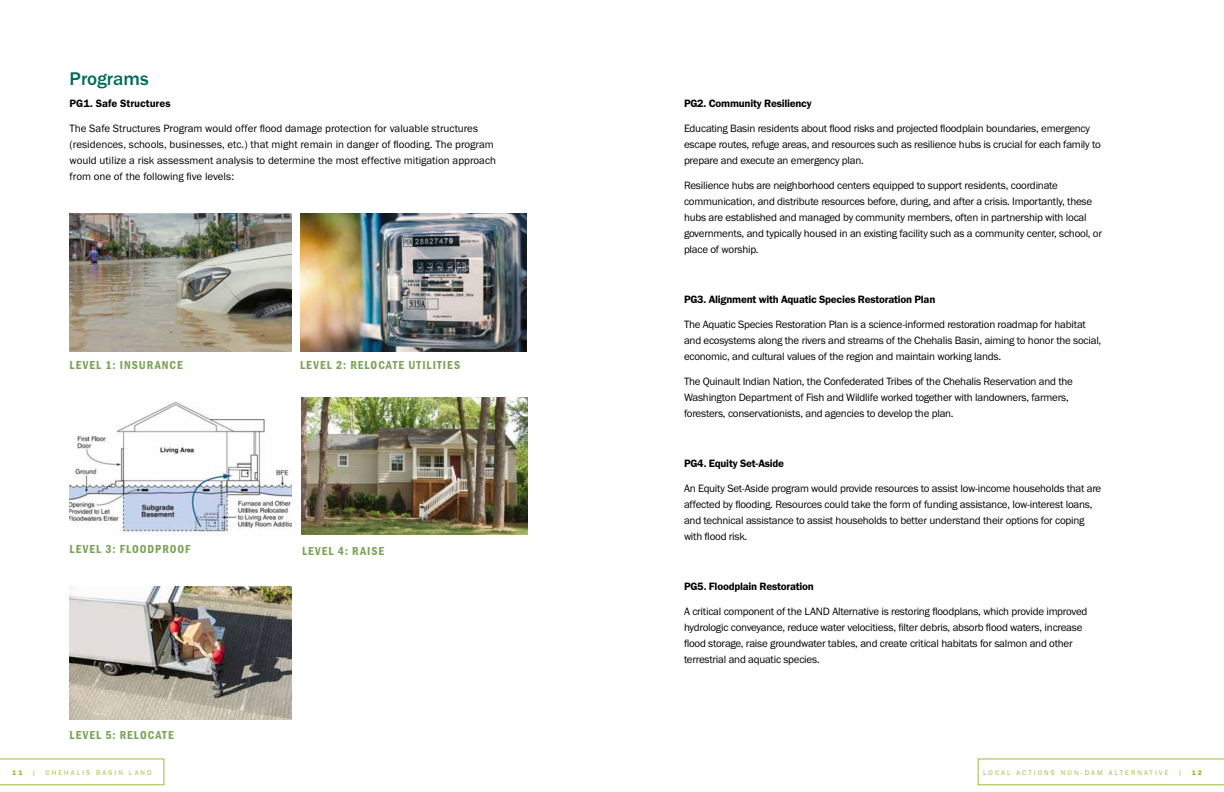
<style>
.page{position:relative;width:1224px;height:792px;background:#fff}
.page>*{position:absolute;margin:0;border:0;box-sizing:border-box;transform-origin:0 0}
.t1{font:500 19px "Franklin Gothic URW";color:#006a59}
.t2{font:12px "Franklin Gothic URW Con Dem";letter-spacing:.08em;color:#7aa357}
.t3{font:11px/16px "Franklin Gothic URW Boo";letter-spacing:-.02em;color:#000}
.t4{font:11px/16px "Franklin Gothic URW Boo";color:#000}
.t5{font:11px "Franklin Gothic URW Dem";letter-spacing:-.02em;color:#000}
.t6{font:11px "Franklin Gothic URW Dem";color:#000}
.t7{font:7px "Franklin Gothic URW Boo";letter-spacing:.3em;color:#9bbd35}
.t8{font:7px "Franklin Gothic URW Hea";color:#9bbd35}
</style>
<div class="page">
<svg style="left:0;top:759px;width:164px;height:26px"></svg>
<svg style="left:978px;top:759px;width:246px;height:26px"></svg>
<img style="left:70px;top:214px;width:222px;height:137px">
<img style="left:300px;top:214px;width:226px;height:137px">
<img style="left:70px;top:401px;width:222px;height:134px">
<img style="left:70px;top:587px;width:222px;height:132px">
<img style="left:301px;top:398px;width:226px;height:137px">
<h1 class="t1" style="left:70px;top:67px;width:81px">Programs</h1>
<p class="t6" style="left:70px;top:97px;width:102px">PG1. Safe Structures</p>
<p class="t4" style="left:70px;top:120px;width:428px">The Safe Structures Program would offer flood damage protection for valuable structures (residences, schools, businesses, etc.) that might remain in danger of flooding. The program would utilize a risk assessment analysis to determine the most effective mitigation approach from one of the following five levels:</p>
<p class="t2" style="left:70px;top:357px;width:115px">LEVEL 1: INSURANCE</p>
<p class="t2" style="left:300px;top:357px;width:161px">LEVEL 2: RELOCATE UTILITIES</p>
<p class="t2" style="left:70px;top:541px;width:122px">LEVEL 3: FLOODPROOF</p>
<p class="t2" style="left:302px;top:543px;width:84px">LEVEL 4: RAISE</p>
<p class="t2" style="left:70px;top:727px;width:106px">LEVEL 5: RELOCATE</p>
<p class="t5" style="left:684px;top:97px;width:129px">PG2. Community Resiliency</p>
<p class="t3" style="left:684px;top:120px;width:418px">Educating Basin residents about flood risks and projected floodplain boundaries, emergency escape routes, refuge areas, and resources such as resilience hubs is crucial for each family to prepare and execute an emergency plan.</p>
<p class="t3" style="left:684px;top:177px;width:420px">Resilience hubs are neighborhood centers equipped to support residents, coordinate communication, and distribute resources before, during, and after a crisis. Importantly, these hubs are established and managed by community members, often in partnership with local governments, and typically housed in an existing facility such as a community center, school, or place of worship.</p>
<p class="t5" style="left:684px;top:293px;width:253px">PG3. Alignment with Aquatic Species Restoration Plan</p>
<p class="t3" style="left:684px;top:316px;width:419px">The Aquatic Species Restoration Plan is a science-informed restoration roadmap for habitat and ecosystems along the rivers and streams of the Chehalis Basin, aiming to honor the social, economic, and cultural values of the region and maintain working lands.</p>
<p class="t3" style="left:684px;top:373px;width:391px">The Quinault Indian Nation, the Confederated Tribes of the Chehalis Reservation and the<br>Washington Department of Fish and Wildlife worked together with landowners, farmers, foresters, conservationists, and agencies to develop the plan.</p>
<p class="t5" style="left:684px;top:457px;width:102px">PG4. Equity Set-Aside</p>
<p class="t3" style="left:684px;top:480px;width:419px">An Equity Set-Aside program would provide resources to assist low-income households that are affected by flooding. Resources could take the form of funding assistance, low-interest loans, and technical assistance to assist households to better understand their options for coping with flood risk.</p>
<p class="t5" style="left:684px;top:580px;width:131px">PG5. Floodplain Restoration</p>
<p class="t3" style="left:684px;top:603px;width:405px">A critical component of the LAND Alternative is restoring floodplans, which provide improved hydrologic conveyance, reduce water velocitiess, filter debris, absorb flood waters, increase flood storage, raise groundwater tables, and create critical habitats for salmon and other terrestrial and aquatic species.</p>
<p class="t8" style="left:12px;top:768px;width:12px">1 1</p>
<p class="t7" style="left:32px;top:769px;width:5px">|</p>
<p class="t7" style="left:46px;top:769px;width:108px">CHEHALIS BASIN LAND</p>
<p class="t7" style="left:983px;top:769px;width:187px">LOCAL ACTIONS NON-DAM ALTERNATIVE</p>
<p class="t7" style="left:1178px;top:769px;width:5px">|</p>
<p class="t8" style="left:1192px;top:768px;width:12px">1 2</p>
</div>
